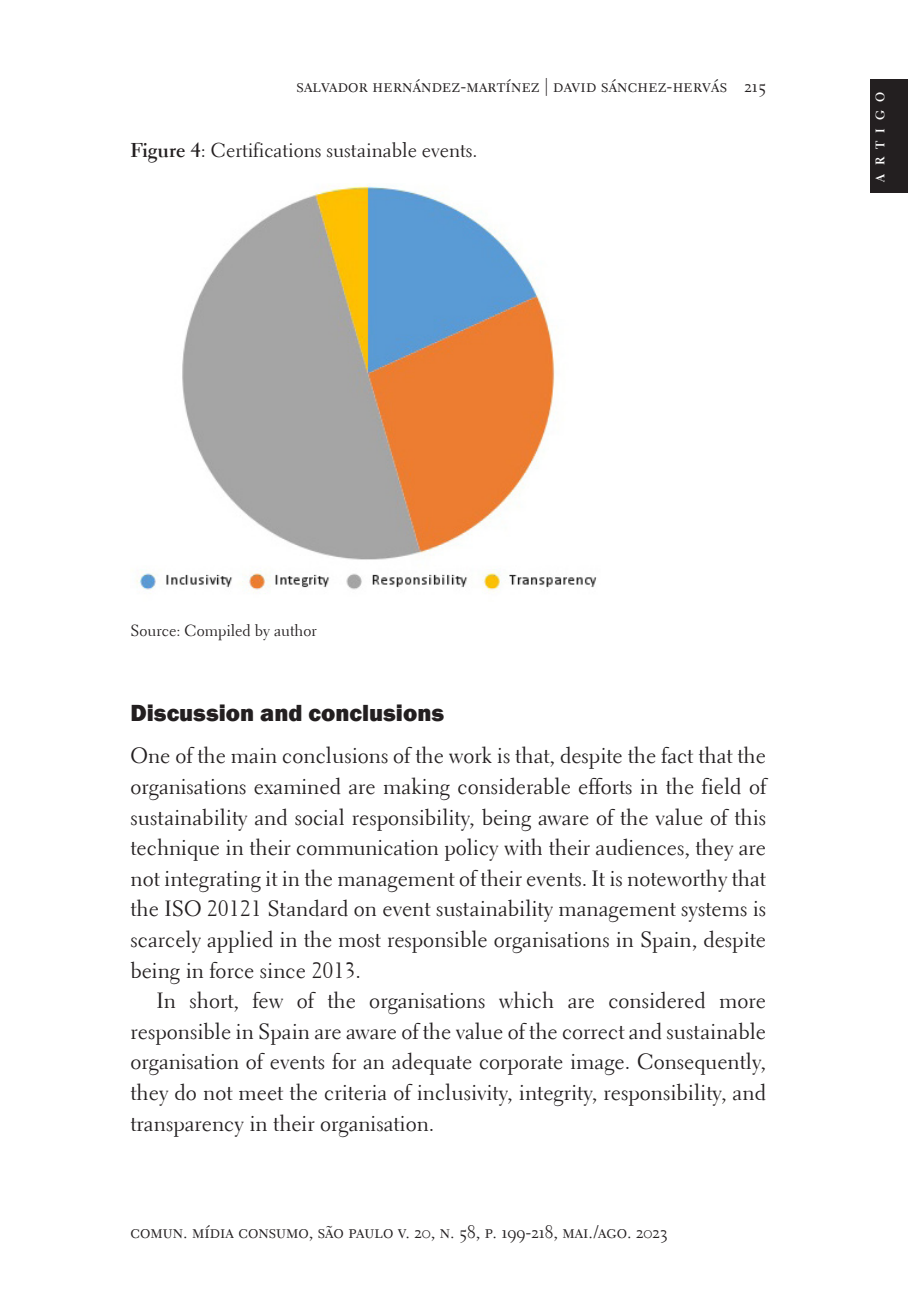
<style>
.page{position:relative;width:908px;height:1304px;background:#fff}
.page>*{position:absolute;margin:0;border:0;box-sizing:border-box;transform-origin:0 0}
.Subtitulo{font:800 24px "Franklin Gothic";color:#231f20}
.Corpo_1o__paragrafo{font:22px/30.6px "Electra LH";color:#231f20;text-align:justify}
.Corpo{font:22px/30.6px "Electra LH";color:#231f20;text-align:justify}
.Legenda_figura{font:20px "Electra LH";color:#231f20}
.t1{font:18px "Electra LH Regular SC";letter-spacing:.005em;color:#231f20}
.Fonte_figura{font:16px "Electra LH";color:#231f20}
.t2{font:700 12.4px "Electra LH";color:#fff}
.s1{font-weight:700}
</style>
<div class="page">
<div style="left:869px;top:79px;width:38px;height:114px;background:#231f20"></div>
<img style="left:136px;top:185px;width:461px;height:409px">
<p class="t1" style="left:296px;top:75px;width:471px">salvador hernández-martínez | david sánchez-hervás 215</p>
<p class="Legenda_figura" style="left:130px;top:138px;width:348px"><span class="s1">Figure 4</span>: Certifications sustainable events.</p>
<p class="t2" style="left:872px;top:182px;width:91px;rotate:-90deg">ARTIGO</p>
<p class="Fonte_figura" style="left:130px;top:621px;width:188px">Source: Compiled by author</p>
<p class="Subtitulo" style="left:130px;top:698px;width:315px">Discussion and conclusions</p>
<p class="Corpo_1o__paragrafo" style="left:130px;top:740px;width:637px">One of the main conclusions of the work is that, despite the fact that the organisations examined are making considerable efforts in the field of sustainability and social responsibility, being aware of the value of this technique in their communication policy with their audiences, they are not integrating it in the management of their events. It is noteworthy that the ISO 20121 Standard on event sustainability management systems is scarcely applied in the most responsible organisations in Spain, despite being in force since 2013.</p>
<p class="Corpo" style="left:130px;top:985px;width:636px;text-indent:26px">In short, few of the organisations which are considered more responsible in Spain are aware of the value of the correct and sustainable organisation of events for an adequate corporate image. Consequently, they do not meet the criteria of inclusivity, integrity, responsibility, and transparency in their organisation.</p>
<p class="t1" style="left:130px;top:1221px;width:538px">comun. mídia consumo, são paulo v. 20, n. 58, p. 199-218, mai./ago. 2023</p>
</div>
